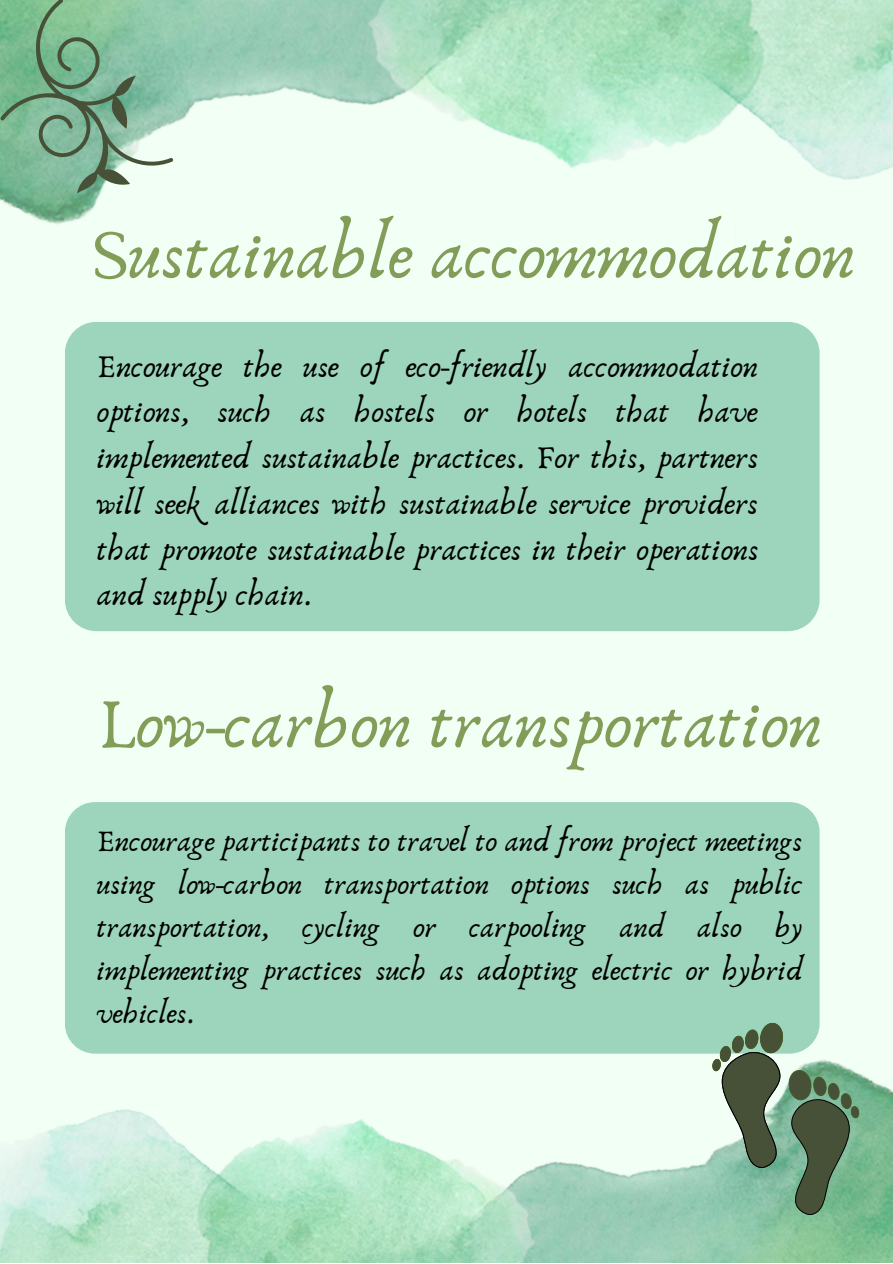
<style>
.page{position:relative;width:893px;height:1264px;background:#fff}
.page>*{position:absolute;margin:0;border:0;box-sizing:border-box;transform-origin:0 0}
.t1{font:73.35px "Anaktoria";color:#819d57}
.t2{font:32.7px/45.6px "Anaktoria";color:#000;text-align:justify}
.t3{font:30.75px/42.9px "Anaktoria";color:#000;text-align:justify}
</style>
<div class="page">
<div style="left:0;top:0;width:892px;height:1262px;background:#f2fff5"></div>
<img style="left:243px;top:1053px;width:649px;height:209px">
<img style="left:0;top:0;width:326px;height:224px">
<img style="left:0;top:1080px;width:571px;height:182px">
<img style="left:326px;top:0;width:566px;height:180px">
<div style="left:65px;top:322px;width:754px;height:309px;background:#9cd4bc;border-radius:32px"></div>
<div style="left:65px;top:802px;width:754px;height:251px;background:#9cd4bc;border-radius:30px"></div>
<svg style="left:0;top:0;width:173px;height:193px"></svg>
<svg style="left:712px;top:1022px;width:146px;height:193px"></svg>
<p class="t1" style="left:92px;top:210px;width:765px">Sustainable accommodation</p>
<p class="t2" style="left:97px;top:344px;width:663px">Encourage the use of eco-friendly accommodation options, such as hostels or hotels that have implemented sustainable practices. For this, partners will seek alliances with sustainable service providers that promote sustainable practices in their operations and supply chain.</p>
<p class="t1" style="left:97px;top:679px;width:727px">Low-carbon transportation</p>
<p class="t3" style="left:97px;top:821px;width:707px">Encourage participants to travel to and from project meetings using low-carbon transportation options such as public transportation, cycling or carpooling and also by implementing practices such as adopting electric or hybrid vehicles.</p>
</div>
